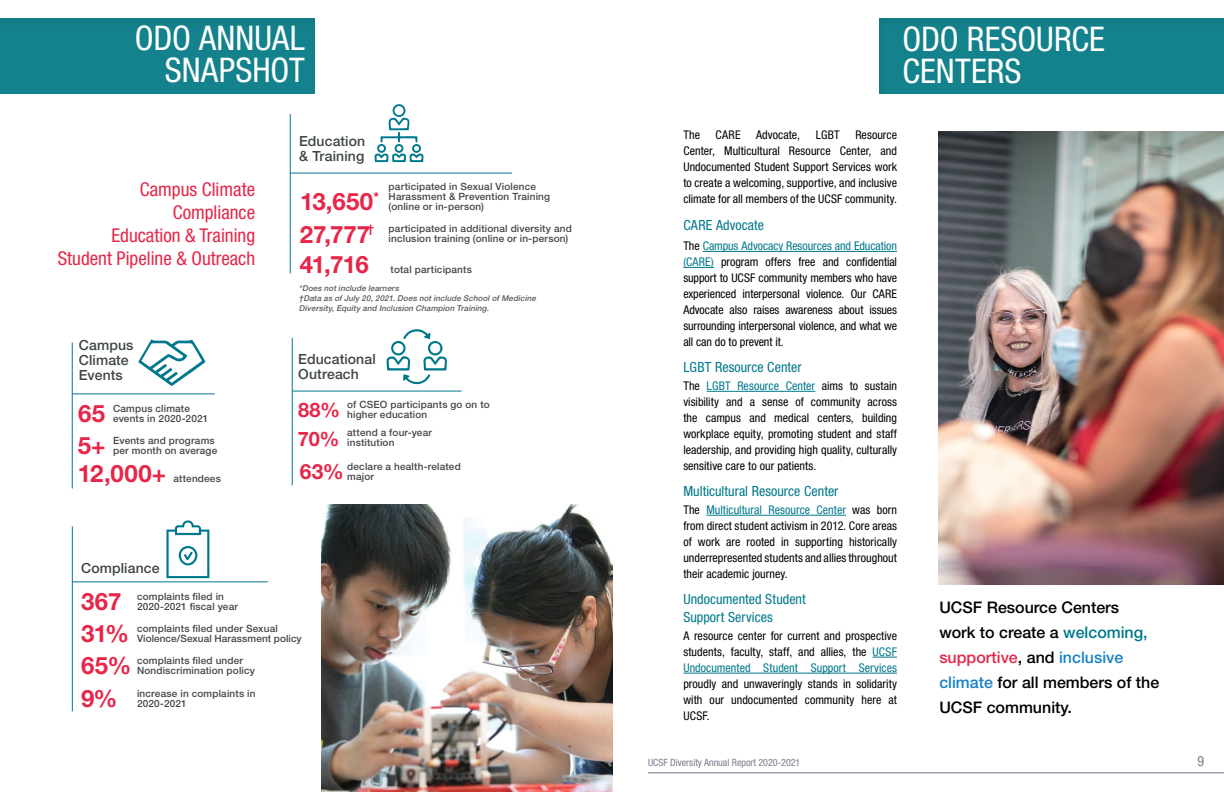
<style>
.page{position:relative;width:1224px;height:792px;background:#fff}
.page>*{position:absolute;margin:0;border:0;box-sizing:border-box;transform-origin:0 0}
.t1{font:condensed 34px/32px "Helvetica Neue LT Std";color:#fff}
.t2{font:700 24px "Helvetica Neue LT Std";letter-spacing:-.005em;color:#e72649}
.t3{font:700 21px "Helvetica Neue LT Std";color:#e72649}
.t4{font:700 20px "Helvetica Neue LT Std";color:#e72649}
.t5{font:condensed 19px/23px "Helvetica Neue LT Std";color:#e72649;text-align:right}
.t6{font:500 16px/25px "Helvetica Neue LT Std";color:#000}
.t7{font:condensed 14px/18px "Helvetica Neue LT Std";letter-spacing:.005em;color:#00788c}
.t8{font:500 14px/15px "Helvetica Neue LT Std";letter-spacing:.01em;color:#3e4643}
.t9{font:condensed 14px "Helvetica Neue LT Std";color:#7b7b90}
.t10{font:condensed 12px/16px "Helvetica Neue LT Std";color:#000;text-align:justify}
.t11{font:500 10px/10px "Helvetica Neue LT Std";letter-spacing:.015em;color:#464547}
.t12{font:condensed 10px "Helvetica Neue LT Std";color:#7b7b90}
.t13{font:italic 500 8px/10px "Helvetica Neue LT Std";color:#58595b}
.s1{font-weight:700;font-size:20px;color:#e72649}
.s2{color:#00788c}
.s3{color:#e72649}
.s4{color:#1782c5}
</style>
<div class="page">
<hr style="left:648px;top:772px;width:576px;height:1px;background:#717089">
<hr style="left:683px;top:673px;width:214px;height:1px;background:#00788c">
<svg style="left:873px;top:657px;width:24px;height:1px"></svg>
<hr style="left:706px;top:515px;width:140px;height:1px;background:#00788c">
<hr style="left:707px;top:391px;width:108px;height:1px;background:#00788c">
<hr style="left:683px;top:267px;width:31px;height:1px;background:#00788c">
<hr style="left:703px;top:251px;width:194px;height:1px;background:#00788c">
<hr style="left:292px;top:338px;width:1px;height:147px;background:#00788c">
<hr style="left:292px;top:391px;width:170px;height:1px;background:#00788c">
<hr style="left:72px;top:343px;width:1px;height:146px;background:#00788c">
<hr style="left:290px;top:114px;width:1px;height:159px;background:#00788c">
<hr style="left:72px;top:526px;width:1px;height:185px;background:#00788c">
<hr style="left:290px;top:173px;width:222px;height:1px;background:#00788c">
<hr style="left:73px;top:582px;width:195px;height:1px;background:#00788c">
<hr style="left:72px;top:394px;width:143px;height:1px;background:#00788c">
<div style="left:870px;top:11px;width:354px;height:84px;background:#000;opacity:.06"></div>
<div style="left:0;top:11px;width:323px;height:84px;background:#000;opacity:.06"></div>
<img style="left:938px;top:131px;width:286px;height:454px">
<svg style="left:138px;top:339px;width:68px;height:47px"></svg>
<svg style="left:166px;top:520px;width:43px;height:58px"></svg>
<svg style="left:375px;top:104px;width:49px;height:58px"></svg>
<svg style="left:386px;top:329px;width:61px;height:56px"></svg>
<img style="left:322px;top:505px;width:290px;height:287px">
<p class="t1" style="left:135px;top:22px;width:172px;text-align:right">ODO ANNUAL<br>SNAPSHOT</p>
<h2 class="t5" style="left:58px;top:178px;width:199px">Campus Climate<br>Compliance<br>Education &amp; Training<br>Student Pipeline &amp; Outreach</h2>
<p class="t8" style="left:79px;top:338px;width:56px">Campus<br>Climate<br>Events</p>
<p class="t2" style="left:78px;top:399px;width:29px">65</p>
<p class="t11" style="left:113px;top:403px;width:78px">Campus climate</p>
<p class="t11" style="left:113px;top:413px;width:97px">events in 2020-2021</p>
<p class="t2" style="left:78px;top:430px;width:29px">5+</p>
<p class="t11" style="left:113px;top:435px;width:106px">Events and programs per month on average</p>
<p class="t2" style="left:78px;top:459px;width:90px">12,000+</p>
<p class="t11" style="left:173px;top:473px;width:49px">attendees</p>
<p class="t8" style="left:299px;top:134px;width:68px">Education &amp; Training</p>
<p class="t2" style="left:300px;top:187px;width:80px">13,650<sup>*</sup></p>
<p class="t11" style="left:389px;top:182px;width:163px">participated in Sexual Violence<br>Harassment &amp; Prevention Training (online or in-person)</p>
<p class="t2" style="left:300px;top:219px;width:76px">27,777<sup>†</sup></p>
<p class="t11" style="left:389px;top:223px;width:185px">participated in additional diversity and inclusion training (online or in-person)</p>
<p class="t2" style="left:300px;top:250px;width:70px">41,716</p>
<p class="t11" style="left:391px;top:265px;width:83px">total participants</p>
<p class="t13" style="left:299px;top:283px;width:103px">*Does notinclude learners</p>
<p class="t13" style="left:299px;top:293px;width:240px">†Data as ofJuly 20,2021.Does notinclude SchoolofMedicine<br>Diversity,Equity and Inclusion Champion Training.</p>
<p class="t8" style="left:298px;top:352px;width:79px">Educational<br>Outreach</p>
<p class="t11" style="left:298px;top:399px;width:193px;text-indent:49px">of CSEO participants go on to<br><span class="s1">88%</span> higher education</p>
<p class="t4" style="left:298px;top:426px;width:43px">70%</p>
<p class="t11" style="left:347px;top:427px;width:86px">attend a four-year institution</p>
<p class="t3" style="left:300px;top:459px;width:46px">63%</p>
<p class="t11" style="left:347px;top:461px;width:115px">declare a health-related major</p>
<p class="t8" style="left:81px;top:561px;width:80px">Compliance</p>
<p class="t11" style="left:137px;top:591px;width:88px">complaints fled in</p>
<p class="t2" style="left:81px;top:587px;width:42px">367</p>
<p class="t11" style="left:137px;top:601px;width:103px">2020-2021 fscal year</p>
<p class="t2" style="left:81px;top:618px;width:49px">31%</p>
<p class="t11" style="left:137px;top:623px;width:142px">complaints fled under Sexual</p>
<p class="t11" style="left:137px;top:633px;width:166px">Violence/Sexual Harassment policy</p>
<p class="t2" style="left:81px;top:651px;width:52px">65%</p>
<p class="t11" style="left:137px;top:656px;width:119px">complaints fled under<br>Nondiscrimination policy</p>
<p class="t11" style="left:137px;top:689px;width:120px">increase in complaints in</p>
<p class="t11" style="left:137px;top:699px;width:51px">2020-2021</p>
<p class="t2" style="left:81px;top:684px;width:38px">9%</p>
<p class="t1" style="left:902px;top:23px;width:204px">ODO RESOURCE<br>CENTERS</p>
<p class="t10" style="left:683px;top:126px;width:18px">The</p>
<p class="t10" style="left:716px;top:126px;width:26px">CARE</p>
<p class="t10" style="left:756px;top:126px;width:45px">Advocate,</p>
<p class="t10" style="left:816px;top:126px;width:26px">LGBT</p>
<p class="t10" style="left:683px;top:126px;width:215px;text-indent:172px">Resource Center, Multicultural Resource Center, and Undocumented Student Support Services work to create a welcoming, supportive, and inclusive climate for all members of the UCSF community.</p>
<p class="t7" style="left:683px;top:216px;width:82px">CARE Advocate</p>
<p class="t10" style="left:683px;top:238px;width:215px">The <span class="s2">Campus Advocacy Resources and Education (CARE)</span> program offers free and confdential support to UCSF community members who have experienced interpersonal violence. Our CARE Advocate also raises awareness about issues surrounding interpersonal violence, and what we all can do to prevent it.</p>
<p class="t7" style="left:683px;top:358px;width:120px">LGBT Resource Center</p>
<p class="t10" style="left:683px;top:378px;width:215px">The <span class="s2">LGBT Resource Center</span> aims to sustain visibility and a sense of community across the campus and medical centers, building workplace equity, promoting student and staff leadership, and providing high quality, culturally sensitive care to our patients.</p>
<p class="t7" style="left:683px;top:482px;width:157px">Multicultural Resource Center</p>
<p class="t10" style="left:683px;top:502px;width:215px">The <span class="s2">Multicultural Resource Center</span> was born from direct student activism in 2012. Core areas of work are rooted in supporting historically underrepresented students and allies throughout their academic journey.</p>
<p class="t7" style="left:683px;top:590px;width:124px">Undocumented Student<br>Support Services</p>
<p class="t10" style="left:683px;top:628px;width:215px">A resource center for current and prospective students, faculty, staff, and allies, the <span class="s2">UCSF Undocumented Student Support Services</span></p>
<p class="t10" style="left:683px;top:676px;width:215px">proudly and unwaveringly stands in solidarity with our undocumented community here at UCSF.</p>
<p class="t12" style="left:648px;top:757px;width:154px">UCSF Diversity Annual Report 2020-2021</p>
<p class="t6" style="left:939px;top:595px;width:221px">UCSF Resource Centers work to create a <span class="s2">welcoming, </span><span class="s3">supportive</span>, and <span class="s4">inclusive climate</span> for all members of the<br>UCSF community.</p>
<p class="t9" style="left:1197px;top:753px;width:8px">9</p>
</div>
